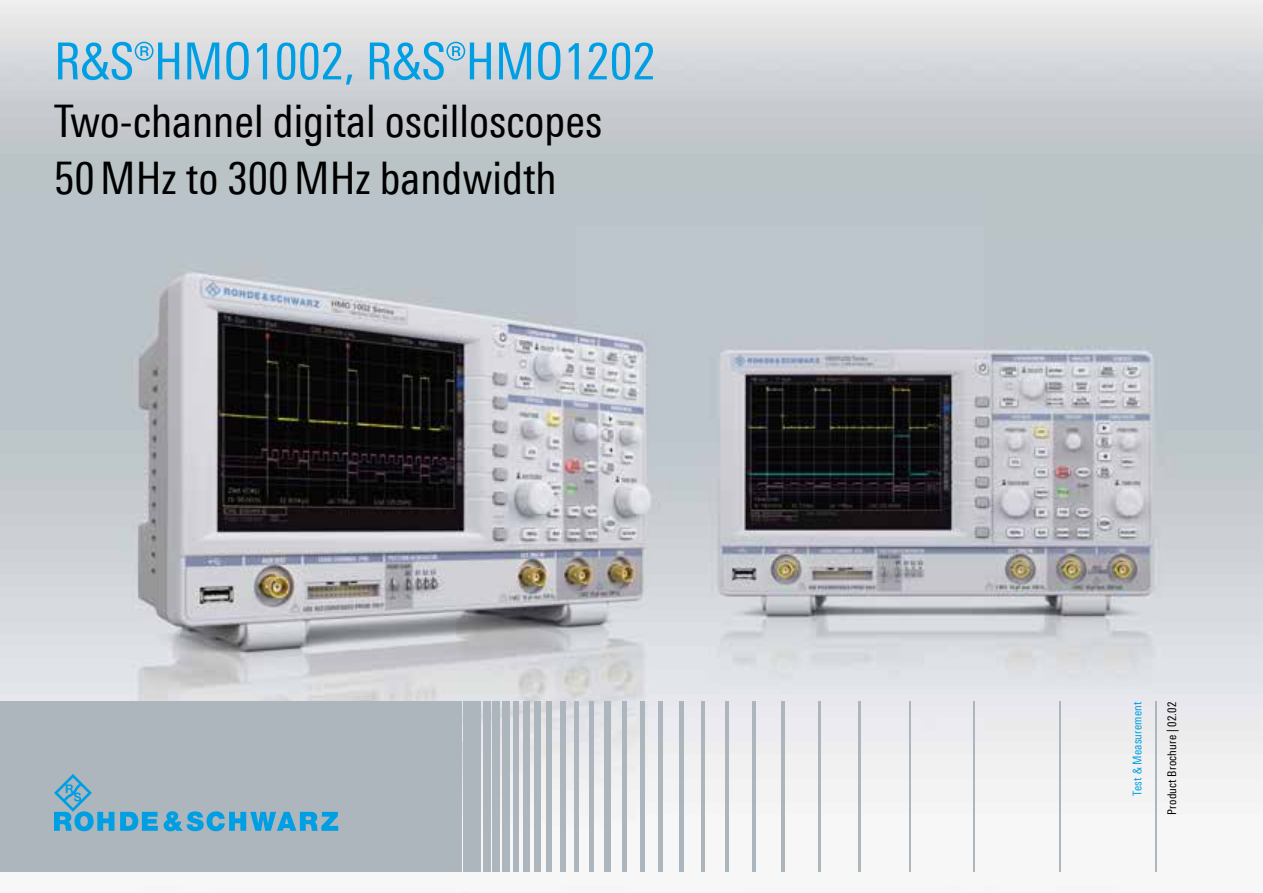
<style>
.page{position:relative;width:1263px;height:893px;background:#fff}
.page>*{position:absolute;margin:0;border:0;box-sizing:border-box;transform-origin:0 0}
.t1{font:51px "Linotype Univers 420 Cn";color:#009fe3}
.t2{font:45px/57.4px "Linotype Univers 420 Cn";color:#000}
.t3{font:12px "Linotype Univers 420 Cn";letter-spacing:.02em;color:#000}
.t4{font:12px "Linotype Univers 420 Cn";letter-spacing:.015em;color:#009fe3}
</style>
<div class="page">
<img style="left:0;top:0;width:1263px;height:872px">
<div style="left:463px;top:702px;width:18px;height:170px;background:#adb6bc"></div>
<div style="left:483px;top:702px;width:7px;height:170px;background:#adb6bc"></div>
<div style="left:492px;top:702px;width:7px;height:170px;background:#adb6bc"></div>
<div style="left:503px;top:702px;width:7px;height:170px;background:#adb6bc"></div>
<div style="left:513px;top:702px;width:6px;height:170px;background:#adb6bc"></div>
<div style="left:523px;top:702px;width:7px;height:170px;background:#adb6bc"></div>
<div style="left:534px;top:702px;width:6px;height:170px;background:#adb6bc"></div>
<div style="left:546px;top:702px;width:6px;height:170px;background:#adb6bc"></div>
<div style="left:560px;top:702px;width:5px;height:170px;background:#adb6bc"></div>
<hr style="left:575px;top:702px;width:4px;height:170px;background:#adb6bc">
<hr style="left:590px;top:702px;width:4px;height:170px;background:#adb6bc">
<div style="left:605px;top:702px;width:6px;height:170px;background:#adb6bc"></div>
<div style="left:622px;top:702px;width:5px;height:170px;background:#adb6bc"></div>
<div style="left:640px;top:702px;width:5px;height:170px;background:#adb6bc"></div>
<div style="left:658px;top:702px;width:5px;height:170px;background:#adb6bc"></div>
<div style="left:679px;top:702px;width:5px;height:170px;background:#adb6bc"></div>
<hr style="left:702px;top:702px;width:3px;height:170px;background:#adb6bc">
<hr style="left:726px;top:702px;width:3px;height:170px;background:#adb6bc">
<hr style="left:753px;top:702px;width:3px;height:170px;background:#adb6bc">
<hr style="left:781px;top:702px;width:3px;height:170px;background:#adb6bc">
<hr style="left:818px;top:702px;width:3px;height:170px;background:#adb6bc">
<hr style="left:858px;top:702px;width:3px;height:170px;background:#adb6bc">
<hr style="left:909px;top:702px;width:2px;height:170px;background:#adb6bc">
<hr style="left:973px;top:702px;width:2px;height:170px;background:#adb6bc">
<hr style="left:1059px;top:702px;width:1px;height:170px;background:#adb6bc">
<hr style="left:1155px;top:702px;width:1px;height:170px;background:#adb6bc">
<div style="left:0;top:702px;width:462px;height:170px;background:#adb6bc"></div>
<svg style="left:120px;top:812px;width:38px;height:19px"></svg>
<svg style="left:54px;top:774px;width:60px;height:57px"></svg>
<svg style="left:164px;top:811px;width:174px;height:20px"></svg>
<p class="t1" style="left:54px;top:32px;width:603px">R&amp;S®HMO1002, R&amp;S®HMO1202</p>
<p class="t2" style="left:54px;top:92px;width:550px">Two-channel digital oscilloscopes<br>50MHz to 300MHz bandwidth</p>
<p class="t4" style="left:1130px;top:796px;width:96px;rotate:-90deg">Test &amp; Measurement</p>
<p class="t3" style="left:1165px;top:815px;width:115px;rotate:-90deg">Product Brochure | 02.02</p>
</div>
